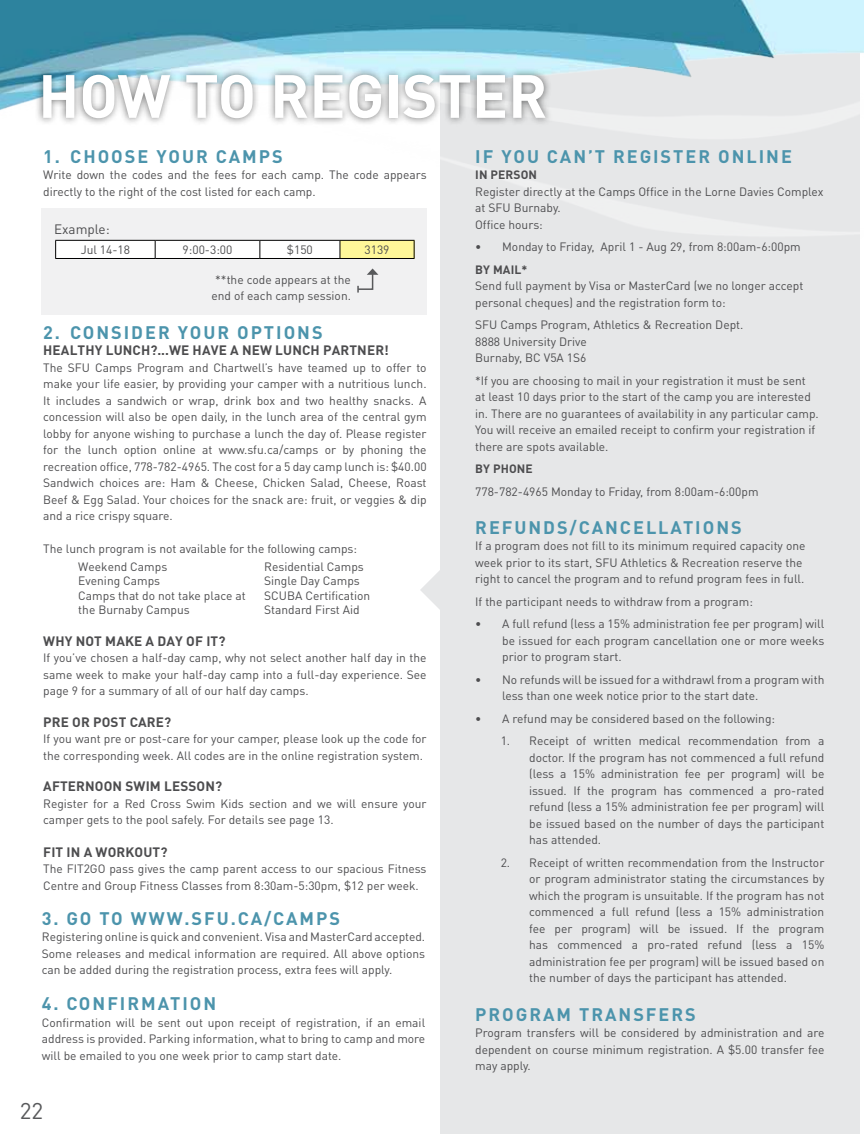
<style>
.page{position:relative;width:864px;height:1134px;background:#fff}
.page>*{position:absolute;margin:0;border:0;box-sizing:border-box;transform-origin:0 0}
.t1{font:700 60px "DIN Pro";color:#fff}
.t2{font:22.5px "DIN Pro";color:#58595b}
.t3{font:700 18px "DIN Pro";letter-spacing:.11em;color:#4c94ac}
.t4{font:700 13.5px "DIN Pro";letter-spacing:.01em;color:#4d4d4f}
.t5{font:13.5px "DIN Pro";color:#4d4d4f}
.t6{font:12px/16.5px "DIN Pro";color:#4d4d4f}
.t7{font:700 12px "DIN Pro";letter-spacing:.01em;color:#4d4d4f}
</style>
<div class="page">
<div style="left:440px;top:0;width:420px;height:1134px;background:#e6e7e8"></div>
<img style="left:0;top:0;width:864px;height:110px">
<div style="left:41px;top:208px;width:386px;height:106px;background:#f1f1f2"></div>
<div style="left:35px;top:67px;width:518px;height:60px;background:#000;opacity:.53"></div>
<div style="left:340px;top:240px;width:74px;height:18px;background:#fff799"></div>
<hr style="left:340px;top:240px;width:75px;height:1px;background:#000">
<svg style="left:414px;top:241px;width:1px;height:17px"></svg>
<hr style="left:340px;top:258px;width:75px;height:1px;background:#000">
<svg style="left:55px;top:240px;width:286px;height:18px"></svg>
<hr style="left:55px;top:258px;width:100px;height:1px;background:#000">
<hr style="left:155px;top:258px;width:105px;height:1px;background:#000">
<hr style="left:260px;top:258px;width:80px;height:1px;background:#000">
<svg style="left:357px;top:268px;width:21px;height:25px"></svg>
<svg style="left:420px;top:570px;width:20px;height:40px"></svg>
<h1 class="t1" style="left:38px;top:55px;width:511px">HOW TO REGISTER</h1>
<h3 class="t3" style="left:43px;top:144px;width:41px">1. CHOOSE</h3>
<h3 class="t3" style="left:156px;top:144px;width:14px">YOUR</h3>
<h3 class="t3" style="left:216px;top:144px;width:14px">CAMPS</h3>
<p class="t6" style="left:43px;top:166px;width:385px">Write down the codes and the fees for each camp. The code appears directly to the right of the cost listed for each camp.</p>
<p class="t5" style="left:54px;top:220px;width:57px">Example:</p>
<p class="t6" style="left:81px;top:241px;width:51px">Jul 14-18</p>
<p class="t6" style="left:183px;top:241px;width:51px">9:00-3:00</p>
<p class="t6" style="left:287px;top:241px;width:27px">$150</p>
<p class="t6" style="left:365px;top:241px;width:27px">3139</p>
<h3 class="t3" style="left:475px;top:144px;width:40px">IF YOU</h3>
<h3 class="t3" style="left:547px;top:144px;width:14px">CAN</h3>
<h3 class="t3" style="left:588px;top:144px;width:38px">’T REGISTER</h3>
<h3 class="t3" style="left:718px;top:144px;width:52px">ONLINE</h3>
<p class="t7" style="left:475px;top:167px;width:24px">IN PERSON</p>
<p class="t6" style="left:475px;top:183px;width:350px">Register directly at the Camps Office in the Lorne Davies Complex at SFU Burnaby.<br>Office hours:</p>
<p class="t6" style="left:475px;top:238px;width:327px">• Monday to Friday, April 1 - Aug 29, from 8:00am-6:00pm</p>
<p class="t7" style="left:475px;top:261px;width:54px">BY MAI L*</p>
<p class="t6" style="left:475px;top:277px;width:330px">Send full payment by Visa or MasterCard (we no longer accept personal cheques) and the registration form to:</p>
<p class="t6" style="left:475px;top:316px;width:270px">SFU Camps Program, Athletics &amp; Recreation Dept.<br>8888 University Drive<br>Burnaby, BC V5A 1S6</p>
<p class="t6" style="left:475px;top:372px;width:345px">*If you are choosing to mail in your registration it must be sent at least 10 days prior to the start of the camp you are interested in. There are no guarantees of availability in any particular camp.<br>You will receive an emailed receipt to confirm your registration if there are spots available.</p>
<p class="t7" style="left:475px;top:461px;width:59px">BY PHONE</p>
<p class="t6" style="left:475px;top:483px;width:285px">778-782-4965 Monday to Friday, from 8:00am-6:00pm</p>
<h3 class="t3" style="left:475px;top:515px;width:131px">REFUNDS/CANCE</h3>
<h3 class="t3" style="left:646px;top:515px;width:38px">LLATIONS</h3>
<p class="t6" style="left:475px;top:537px;width:332px">If a program does not fill to its minimum required capacity one week prior to its start, SFU Athletics &amp; Recreation reserve the right to cancel the program and to refund program fees in full.</p>
<p class="t6" style="left:475px;top:593px;width:279px">If the participant needs to withdraw from a program:</p>
<p class="t6" style="left:502px;top:615px;width:324px;text-align:justify;text-indent:-27px">• A full refund (less a 15% administration fee per program) will be issued for each program cancellation one or more weeks prior to program start.</p>
<p class="t6" style="left:502px;top:671px;width:324px;text-indent:-27px">• No refunds will be issued for a withdrawl from a program with less than one week notice prior to the start date.</p>
<p class="t6" style="left:475px;top:710px;width:301px">• A refund may be considered based on the following:</p>
<p class="t6" style="left:529px;top:732px;width:297px;text-align:justify;text-indent:-28px">1. Receipt of written medical recommendation from a doctor. If the program has not commenced a full refund (less a 15% administration fee per program) will be issued. If the program has commenced a pro-rated refund (less a 15% administration fee per program) will be issued based on the number of days the participant has attended.</p>
<p class="t6" style="left:529px;top:854px;width:297px;text-align:justify;text-indent:-28px">2. Receipt of written recommendation from the Instructor or program administrator stating the circumstances by which the program is unsuitable. If the program has not commenced a full refund (less a 15% administration fee per program) will be issued. If the program has commenced a pro-rated refund (less a 15% administration fee per program) will be issued based on the number of days the participant has attended.</p>
<h3 class="t3" style="left:475px;top:1002px;width:220px">PROGRAM TRANSFERS</h3>
<p class="t6" style="left:475px;top:1024px;width:351px;text-align:justify">Program transfers will be considered by administration and are dependent on course minimum registration. A $5.00 transfer fee may apply.</p>
<p class="t6" style="left:211px;top:271px;width:141px;text-align:center">**the code appears at the end of each camp session.</p>
<h3 class="t3" style="left:43px;top:321px;width:40px">2. CONSI</h3>
<h3 class="t3" style="left:131px;top:321px;width:61px">DER YOUR</h3>
<h3 class="t3" style="left:237px;top:321px;width:13px">OPTIONS</h3>
<p class="t4" style="left:43px;top:341px;width:10px">HEA</p>
<p class="t4" style="left:70px;top:341px;width:18px">LTHY</p>
<p class="t4" style="left:106px;top:341px;width:18px">LUNCH</p>
<p class="t4" style="left:150px;top:341px;width:52px">?...WE HAVE</p>
<p class="t4" style="left:230px;top:341px;width:63px">A NEW LUNCH</p>
<p class="t4" style="left:323px;top:341px;width:10px">PARTNER</p>
<p class="t4" style="left:384px;top:341px;width:6px">!</p>
<p class="t6" style="left:43px;top:359px;width:385px;text-align:justify">The SFU Camps Program and Chartwell’s have teamed up to offer to make your life easier, by providing your camper with a nutritious lunch.<br>It includes a sandwich or wrap, drink box and two healthy snacks. A concession will also be open daily, in the lunch area of the central gym lobby for anyone wishing to purchase a lunch the day of. Please register for the lunch option online at www.sfu.ca/camps or by phoning the recreation office, 778-782-4965. The cost for a 5 day camp lunch is: $40.00<br>Sandwich choices are: Ham &amp; Cheese, Chicken Salad, Cheese, Roast Beef &amp; Egg Salad. Your choices for the snack are: fruit, or veggies &amp; dip and a rice crispy square.</p>
<p class="t6" style="left:43px;top:540px;width:315px">The lunch program is not available for the following camps:</p>
<p class="t6" style="left:78px;top:559px;width:169px;line-height:14.4px">Weekend Camps<br>Evening Camps<br>Camps that do not take place at the Burnaby Campus</p>
<p class="t6" style="left:264px;top:559px;width:108px;line-height:14.4px">Residential Camps<br>Single Day Camps<br>SCUBA Certification<br>Standard First Aid</p>
<p class="t4" style="left:43px;top:632px;width:11px">WHY</p>
<p class="t4" style="left:76px;top:632px;width:10px">NOT</p>
<p class="t4" style="left:105px;top:632px;width:122px">MAKEA DAY OF IT?</p>
<p class="t6" style="left:43px;top:649px;width:385px;text-align:justify">If you’ve chosen a half-day camp, why not select another half day in the same week to make your half-day camp into a full-day experience. See page 9 for a summary of all of our half day camps.</p>
<p class="t4" style="left:43px;top:713px;width:59px">PREORPOST</p>
<p class="t4" style="left:130px;top:713px;width:10px">CARE</p>
<p class="t4" style="left:164px;top:713px;width:9px">?</p>
<p class="t6" style="left:43px;top:730px;width:385px">If you want pre or post-care for your camper, please look up the code for the corresponding week. All codes are in the online registration system.</p>
<p class="t4" style="left:43px;top:777px;width:19px">AFTERNOON</p>
<p class="t4" style="left:125px;top:777px;width:18px">SWIM</p>
<p class="t4" style="left:164px;top:777px;width:10px">LESSON</p>
<p class="t4" style="left:215px;top:777px;width:9px">?</p>
<p class="t6" style="left:43px;top:794px;width:385px">Register for a Red Cross Swim Kids section and we will ensure your camper gets to the pool safely. For details see page 13.</p>
<p class="t4" style="left:43px;top:843px;width:64px">FIT IN AWOR</p>
<p class="t4" style="left:125px;top:843px;width:19px">KOUT</p>
<p class="t4" style="left:160px;top:843px;width:9px">?</p>
<p class="t6" style="left:43px;top:860px;width:385px">The FIT2GO pass gives the camp parent access to our spacious Fitness<br>Centre and Group Fitness Classes from 8:30am-5:30pm, $12 per week.</p>
<h3 class="t3" style="left:42px;top:906px;width:108px">3. GOTOWWW</h3>
<h3 class="t3" style="left:185px;top:906px;width:20px">.SFU</h3>
<h3 class="t3" style="left:231px;top:906px;width:57px">.CA/CAMPS</h3>
<p class="t6" style="left:42px;top:928px;width:385px;text-align:justify">Registering online is quick and convenient. Visa and MasterCard accepted.<br>Some releases and medical information are required. All above options can be added during the registration process, extra fees will apply.</p>
<h3 class="t3" style="left:42px;top:991px;width:51px">4. CONFIRMATION</h3>
<p class="t6" style="left:42px;top:1014px;width:385px;text-align:justify">Confirmation will be sent out upon receipt of registration, if an email address is provided. Parking information, what to bring to camp and more will be emailed to you one week prior to camp start date.</p>
<h2 class="t2" style="left:20px;top:1095px;width:25px">22</h2>
</div>
